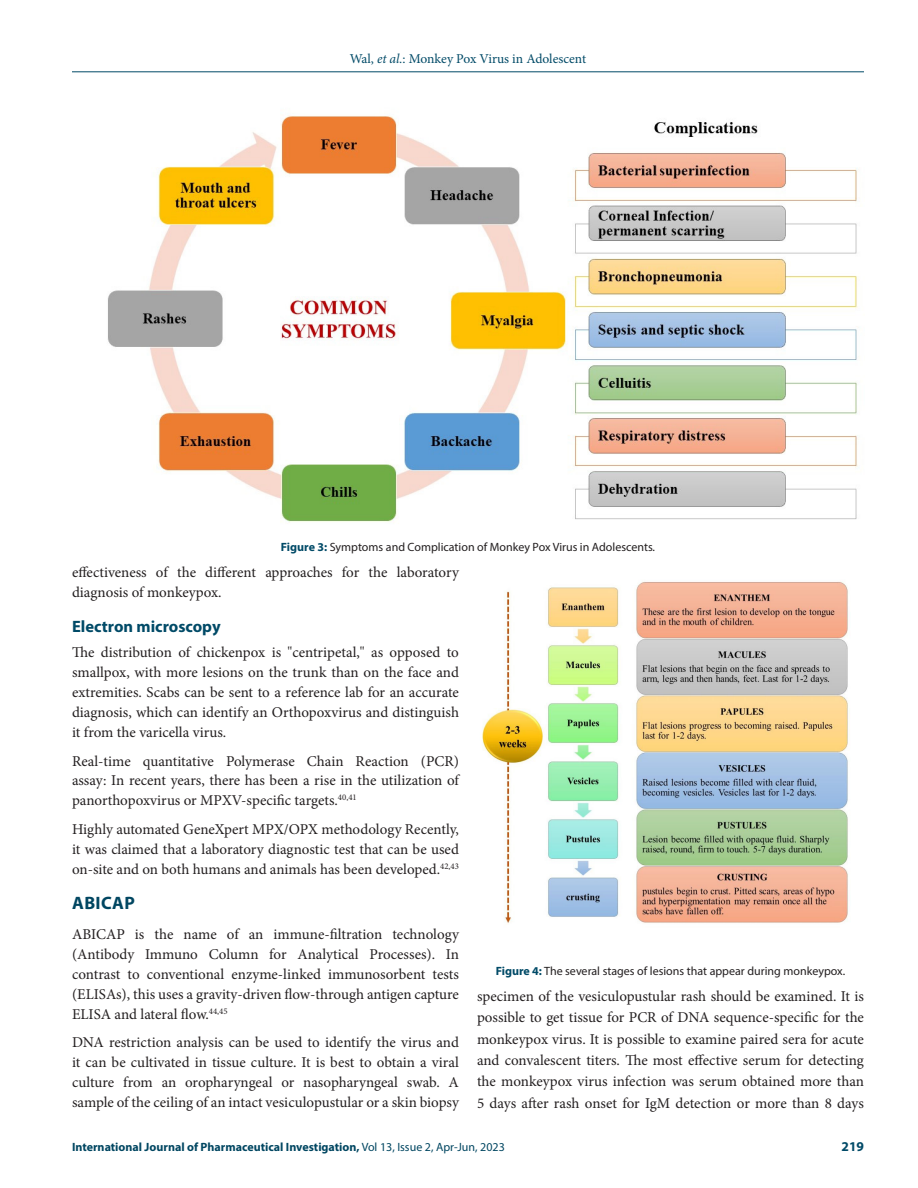
<style>
.page{position:relative;width:918px;height:1188px;background:#fff}
.page>*{position:absolute;margin:0;border:0;box-sizing:border-box;transform-origin:0 0}
.Heading_1{font:700 18px "Myriad Pro";letter-spacing:.02em;color:#004661}
.Heading_2{font:700 16.5px "Myriad Pro";color:#004a67}
.Body_text{font:15px/19.8px "Minion Pro";color:#231f20;text-align:justify}
.Body_text__FO{font:15px/19.8px "Minion Pro";color:#231f20;text-align:justify}
.t1{font:13.5px "Minion Pro";color:#004a67}
.t2{font:700 13.5px "Myriad Pro";color:#004a67}
.FIG_Caption{font:12px "Myriad Pro";color:#231f20}
.t3{font:700 12px "Myriad Pro";color:#004661}
.s1{font-style:italic}
.s2{font-weight:700;color:#004a67}
.s3{font-weight:400}
</style>
<div class="page">
<hr style="left:72px;top:72px;width:792px;height:1px;background:#004a67">
<img style="left:108px;top:115px;width:752px;height:408px">
<img style="left:482px;top:581px;width:366px;height:343px">
<p class="t1" style="left:350px;top:50px;width:238px">Wal, <span class="s1">et al.</span>: Monkey Pox Virus in Adolescent</p>
<p class="FIG_Caption" style="left:281px;top:539px;width:376px"><span class="s2">Figure 3:</span> Symptoms and Complication of Monkey Pox Virus in Adolescents.</p>
<p class="Body_text__FO" style="left:72px;top:562px;width:388px">effectiveness of the different approaches for the laboratory diagnosis of monkeypox.</p>
<p class="Heading_2" style="left:72px;top:615px;width:150px">Electron microscopy</p>
<p class="Body_text__FO" style="left:72px;top:643px;width:389px">The distribution of chickenpox is "centripetal," as opposed to smallpox, with more lesions on the trunk than on the face and extremities. Scabs can be sent to a reference lab for an accurate diagnosis, which can identify an Orthopoxvirus and distinguish it from the varicella virus.</p>
<p class="Body_text" style="left:72px;top:751px;width:388px">Real-time quantitative Polymerase Chain Reaction (PCR) assay: In recent years, there has been a rise in the utilization of panorthopoxvirus or MPXV-specific targets.<sup>40,41</sup></p>
<p class="Body_text" style="left:72px;top:820px;width:389px">Highly automated GeneXpert MPX/OPX methodology Recently, it was claimed that a laboratory diagnostic test that can be used on-site and on both humans and animals has been developed.<sup>42,43</sup></p>
<p class="Heading_1" style="left:72px;top:891px;width:64px">ABICAP</p>
<p class="Body_text__FO" style="left:72px;top:924px;width:389px">ABICAP is the name of an immune-filtration technology (Antibody Immuno Column for Analytical Processes). In contrast to conventional enzyme-linked immunosorbent tests (ELISAs), this uses a gravity-driven flow-through antigen capture ELISA and lateral flow.<sup>44,45</sup></p>
<p class="Body_text" style="left:72px;top:1033px;width:389px">DNA restriction analysis can be used to identify the virus and it can be cultivated in tissue culture. It is best to obtain a viral culture from an oropharyngeal or nasopharyngeal swab. A sample of the ceiling of an intact vesiculopustular or a skin biopsy</p>
<p class="FIG_Caption" style="left:496px;top:964px;width:351px"><span class="s2">Figure 4:</span> The several stages of lesions that appear during monkeypox.</p>
<p class="Body_text" style="left:477px;top:986px;width:389px;line-height:21.3px">specimen of the vesiculopustular rash should be examined. It is possible to get tissue for PCR of DNA sequence-specific for the monkeypox virus. It is possible to examine paired sera for acute and convalescent titers. The most effective serum for detecting the monkeypox virus infection was serum obtained more than 5 days after rash onset for IgM detection or more than 8 days</p>
<p class="t3" style="left:72px;top:1139px;width:434px">International Journal of Pharmaceutical Investigation, <span class="s3">Vol 13, Issue 2, Apr-Jun, 2023</span></p>
<p class="t2" style="left:842px;top:1137px;width:24px">219</p>
</div>
